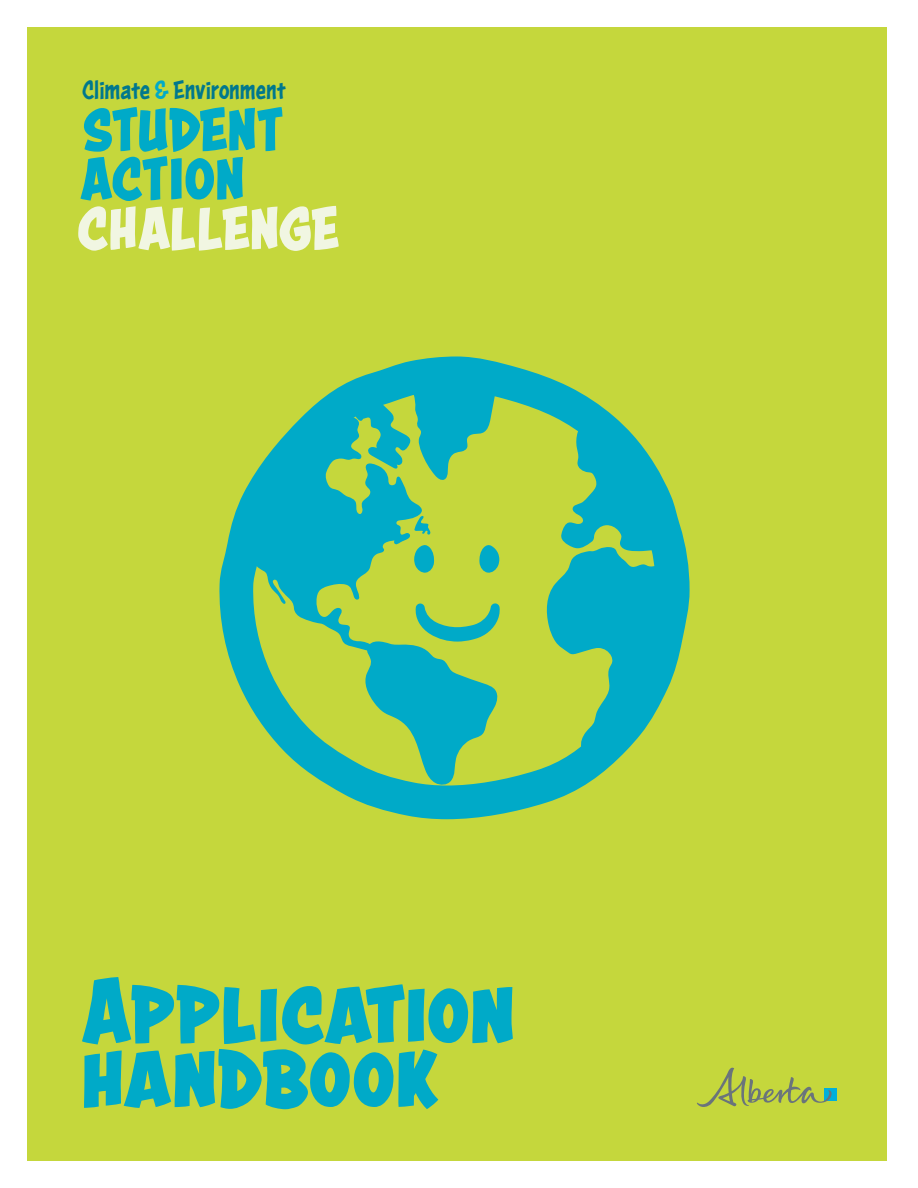
<style>
.page{position:relative;width:918px;height:1188px;background:#fff}
.page>*{position:absolute;margin:0;border:0;box-sizing:border-box;transform-origin:0 0}
.Application_Handbook{font:700 98.4px "Astounder Squared BB";letter-spacing:-.005em;color:#00aac8}
.t1{font:700 63.75px/49.1px "Astounder Squared BB";letter-spacing:-.015em;color:#00aac8}
.t2{font:700 63.75px "Astounder Squared BB";letter-spacing:-.015em;color:#f1f6e2}
.t3{font:27.9px "Astounder Squared LCBB";color:#00788d}
.s1{color:#00aac8}
</style>
<div class="page">
<div style="left:27px;top:27px;width:860px;height:1134px;background:#c5d73c"></div>
<svg style="left:219px;top:356px;width:471px;height:463px"></svg>
<svg style="left:249px;top:375px;width:252px;height:411px"></svg>
<div style="left:824px;top:1088px;width:13px;height:12px;background:#00afdb"></div>
<svg style="left:697px;top:1068px;width:135px;height:39px"></svg>
<p class="t3" style="left:82px;top:75px;width:206px">Climate <span class="s1">&amp;</span> Environment</p>
<p class="t1" style="left:80px;top:105px;width:205px">STUDENT<br>ACTION</p>
<p class="t2" style="left:77px;top:190px;width:264px">CHALLENGE</p>
<p class="Application_Handbook" style="left:81px;top:952px;width:435px">Application</p>
<p class="Application_Handbook" style="left:81px;top:1016px;width:360px">handbook</p>
</div>
